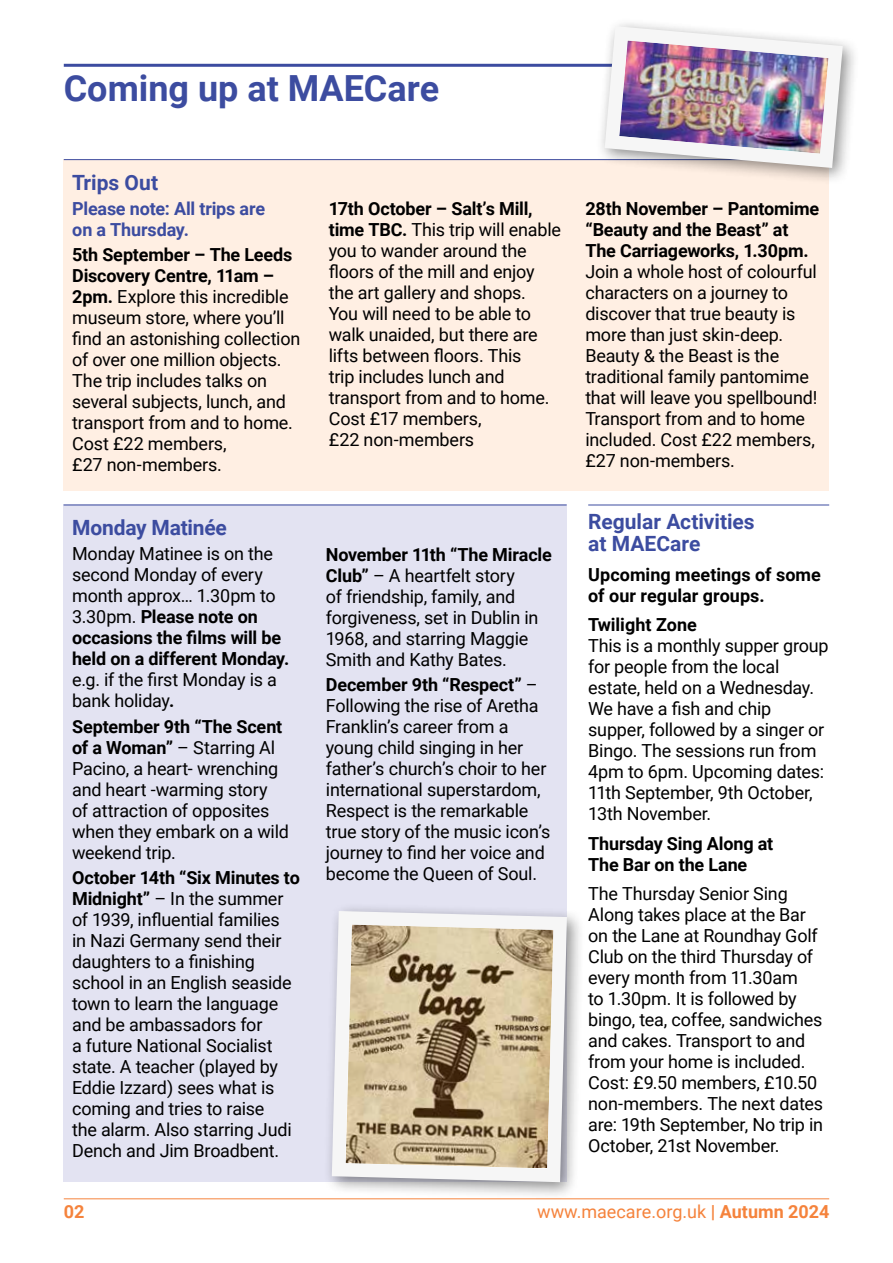
<style>
.page{position:relative;width:893px;height:1263px;background:#fff}
.page>*{position:absolute;margin:0;border:0;box-sizing:border-box;transform-origin:0 0}
.t1{font:700 36px "Roboto";color:#3c4ca0}
.t2{font:700 21px/22.5px "Roboto";color:#3c4ca0}
.t3{font:18px/21px "Roboto";letter-spacing:-.01em;color:#000}
.t4{font:700 18px/21px "Roboto";letter-spacing:-.005em;color:#000}
.t5{font:700 18px/21px "Roboto";letter-spacing:-.01em;color:#3c4ca0}
.t6{font:18px "Roboto";color:#f5833c}
.t7{font:700 18px "Roboto";color:#f5833c}
.s1{font-weight:700}
</style>
<div class="page">
<hr style="left:64px;top:1198px;width:765px;height:1px;background:#f5833c">
<hr style="left:64px;top:64px;width:765px;height:3px;background:#3c4ca0">
<div style="left:64px;top:505px;width:503px;height:677px;background:#e3e3f2"></div>
<hr style="left:64px;top:505px;width:503px;height:1px;background:#3c4ca0">
<div style="left:64px;top:159px;width:765px;height:332px;background:#ffefe3"></div>
<hr style="left:64px;top:159px;width:765px;height:1px;background:#3c4ca0">
<div style="left:323px;top:902px;width:262px;height:298px;background:#000;opacity:.45"></div>
<svg style="left:325px;top:904px;width:249px;height:285px;background:#c9bca5"></svg>
<div style="left:596px;top:18px;width:264px;height:167px;background:#000;opacity:.45"></div>
<img style="left:598px;top:19px;width:252px;height:156px">
<hr style="left:588px;top:505px;width:241px;height:1px;background:#3c4ca0">
<h1 class="t1" style="left:64px;top:63px;width:377px">Coming up at MAECare</h1>
<p class="t2" style="left:72px;top:170px;width:87px">Trips Out</p>
<p class="t5" style="left:72px;top:197px;width:194px">Please note: All trips are on a Thursday.</p>
<p class="t3" style="left:72px;top:244px;width:230px"><span class="s1">5th September – The Leeds<br>Discovery Centre, 11am –<br>2pm.</span> Explore this incredible museum store, where you’ll find an astonishing collection of over one million objects.<br>The trip includes talks on several subjects, lunch, and transport from and to home.<br>Cost £22 members,<br>£27 non-members.</p>
<p class="t2" style="left:72px;top:516px;width:156px">Monday Matinée</p>
<p class="t3" style="left:72px;top:543px;width:219px">Monday Matinee is on the second Monday of every month approx… 1.30pm to<br>3.30pm. <span class="s1">Please note on occasions the films will be held on a different Monday.</span></p>
<p class="t3" style="left:72px;top:669px;width:206px">e.g. if the first Monday is a bank holiday<span class="s1">.</span></p>
<p class="t3" style="left:72px;top:715px;width:218px"><span class="s1">September 9th “The Scent of a Woman”</span> – Starring Al<br>Pacino, a heart- wrenching and heart -warming story<br>of attraction of opposites when they embark on a wild weekend trip.</p>
<p class="t3" style="left:72px;top:866px;width:229px"><span class="s1">October 14th “Six Minutes to<br>Midnight”</span> – In the summer of 1939, influential families<br>in Nazi Germany send their daughters to a finishing school in an English seaside town to learn the language and be ambassadors for<br>a future National Socialist state. A teacher (played by<br>Eddie Izzard) sees what is coming and tries to raise<br>the alarm. Also starring Judi<br>Dench and Jim Broadbent.</p>
<p class="t7" style="left:64px;top:1199px;width:22px">02</p>
<p class="t3" style="left:329px;top:198px;width:234px"><span class="s1">17th October – Salt’s Mill, time TBC.</span> This trip will enable you to wander around the floors of the mill and enjoy the art gallery and shops.<br>You will need to be able to walk unaided, but there are lifts between floors. This<br>trip includes lunch and transport from and to home.<br>Cost £17 members,<br>£22 non-members</p>
<p class="t4" style="left:585px;top:198px;width:235px">28th November – Pantomime “Beauty and the Beast” at<br>The Carriageworks, 1.30pm.</p>
<p class="t3" style="left:585px;top:261px;width:233px">Join a whole host of colourful characters on a journey to discover that true beauty is more than just skin-deep.<br>Beauty &amp; the Beast is the traditional family pantomime that will leave you spellbound!<br>Transport from and to home included. Cost £22 members, £27 non-members.</p>
<p class="t3" style="left:326px;top:543px;width:227px"><span class="s1">November 11th “The Miracle<br>Club”</span> – A heartfelt story<br>of friendship, family, and forgiveness, set in Dublin in<br>1968, and starring Maggie<br>Smith and Kathy Bates.</p>
<p class="t3" style="left:326px;top:673px;width:226px"><span class="s1">December 9th “Respect”</span> –<br>Following the rise of Aretha<br>Franklin’s career from a young child singing in her father’s church’s choir to her international superstardom,<br>Respect is the remarkable true story of the music icon’s journey to find her voice and become the Queen of Soul.</p>
<p class="t2" style="left:588px;top:509px;width:168px">Regular Activities at MAECare</p>
<p class="t4" style="left:588px;top:563px;width:234px">Upcoming meetings of some of our regular groups.</p>
<p class="t4" style="left:588px;top:614px;width:110px">Twilight Zone</p>
<p class="t3" style="left:588px;top:635px;width:242px">This is a monthly supper group for people from the local estate, held on a Wednesday.<br>We have a fish and chip supper, followed by a singer or<br>Bingo. The sessions run from<br>4pm to 6pm. Upcoming dates:<br>11th September, 9th October,<br>13th November.</p>
<p class="t4" style="left:588px;top:832px;width:187px">Thursday Sing Along at<br>The Bar on the Lane</p>
<p class="t3" style="left:588px;top:883px;width:236px">The Thursday Senior Sing<br>Along takes place at the Bar on the Lane at Roundhay Golf<br>Club on the third Thursday of every month from 11.30am<br>to 1.30pm. It is followed by bingo, tea, coffee, sandwiches and cakes. Transport to and from your home is included.<br>Cost: £9.50 members, £10.50 non-members. The next dates are: 19th September, No trip in<br>October, 21st November.</p>
<p class="t6" style="left:537px;top:1199px;width:294px">www.maecare.org.uk <span class="s1">| Autumn 2024</span></p>
</div>
